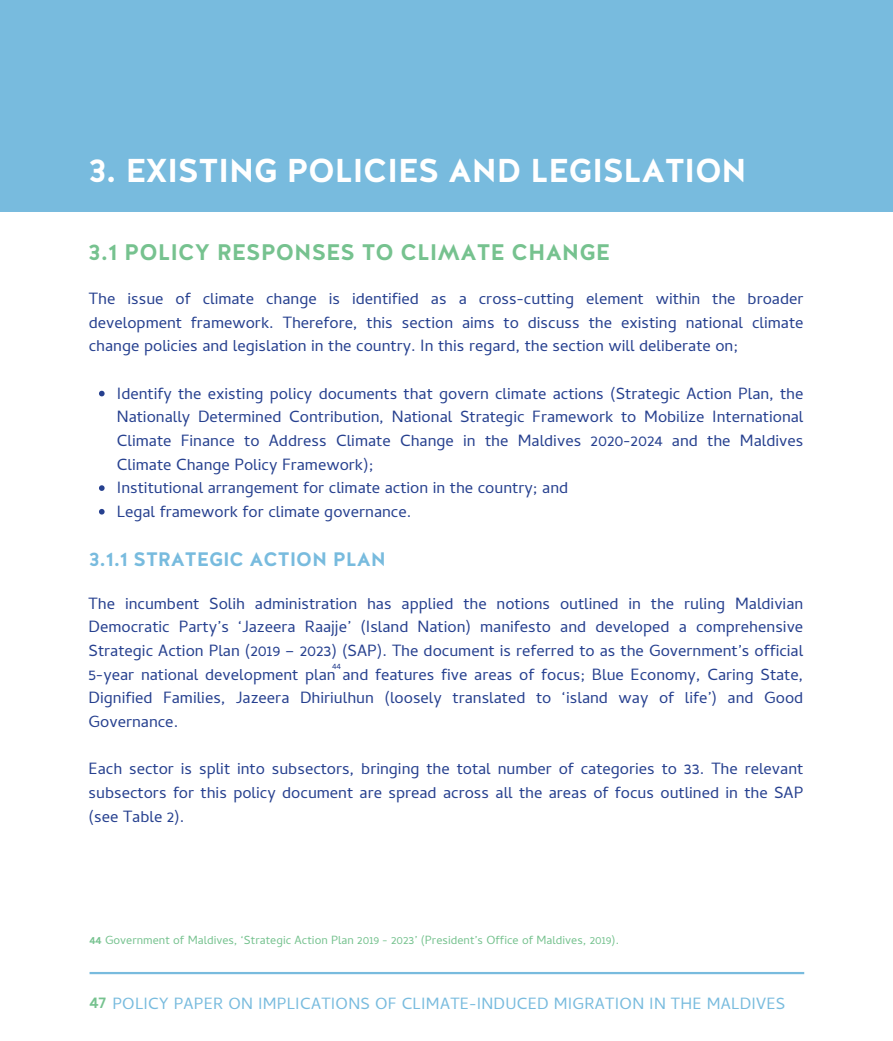
<style>
.page{position:relative;width:893px;height:1041px;background:#fff}
.page>*{position:absolute;margin:0;border:0;box-sizing:border-box;transform-origin:0 0}
.t1{font:700 33px "Halis GR";letter-spacing:-.02em;color:#fff}
.t2{font:700 22.5px "Halis GR";color:#76c28f}
.t3{font:700 19.5px "Halis GR";letter-spacing:-.005em;color:#78bbde}
.t4{font:16.5px/23.7px "Cambay";color:#26408f;text-align:justify}
.t5{font:16.5px "Cambay";letter-spacing:.015em;color:#78bbde}
.t6{font:12px "Cambay";letter-spacing:.005em;color:#76c28f}
.t7{font:9px "Cambay";color:#26408f}
.s1{font-weight:700}
.s2{font-weight:700;font-size:18px;color:#76c28f}
</style>
<div class="page">
<hr style="left:89px;top:972px;width:714px;height:2px;background:#78bbde">
<div style="left:0;top:0;width:892px;height:212px;background:#78bbde"></div>
<svg style="left:99px;top:391px;width:5px;height:5px"></svg>
<svg style="left:99px;top:485px;width:5px;height:6px"></svg>
<svg style="left:99px;top:509px;width:5px;height:5px"></svg>
<p class="t1" style="left:89px;top:149px;width:659px">3. EXISTING POLICIES AND LEGISLATION</p>
<p class="t2" style="left:89px;top:237px;width:522px">3.1 POLICY RESPONSES TO CLIMATE CHANGE</p>
<p class="t4" style="left:89px;top:286px;width:715px">The issue of climate change is identified as a cross-cutting element within the broader development framework. Therefore, this section aims to discuss the existing national climate change policies and legislation in the country. In this regard, the section will deliberate on;</p>
<p class="t4" style="left:117px;top:381px;width:687px">Identify the existing policy documents that govern climate actions (Strategic Action Plan, the Nationally Determined Contribution, National Strategic Framework to Mobilize International Climate Finance to Address Climate Change in the Maldives 2020-2024 and the Maldives Climate Change Policy Framework);</p>
<h3 class="t4" style="left:117px;top:475px;width:452px">Institutional arrangement for climate action in the country; and</h3>
<h5 class="t4" style="left:117px;top:499px;width:296px">Legal framework for climate governance.</h5>
<p class="t3" style="left:89px;top:547px;width:298px">3.1.1 STRATEGIC ACTION PLAN</p>
<p class="t4" style="left:89px;top:591px;width:715px">The incumbent Solih administration has applied the notions outlined in the ruling Maldivian Democratic Party’s ‘Jazeera Raajje’ (Island Nation) manifesto and developed a comprehensive Strategic Action Plan (2019 – 2023) (SAP). The document is referred to as the Government’s official 5-year national development plan and features five areas of focus; Blue Economy, Caring State, Dignified Families, Jazeera Dhiriulhun (loosely translated to ‘island way of life’) and Good Governance.</p>
<p class="t4" style="left:89px;top:756px;width:715px">Each sector is split into subsectors, bringing the total number of categories to 33. The relevant subsectors for this policy document are spread across all the areas of focus outlined in the SAP (see Table 2).</p>
<h4 class="t7" style="left:332px;top:661px;width:10px">44</h4>
<h5 class="t6" style="left:89px;top:932px;width:530px"><span class="s1">44</span> Government of Maldives, ‘Strategic Action Plan 2019 - 2023’ (President’s Office of Maldives, 2019).</h5>
<h1 class="t5" style="left:89px;top:993px;width:697px"><span class="s2">47</span> POLICY PAPER ON IMPLICATIONS OF CLIMATE-INDUCED MIGRATION IN THE MALDIVES</h1>
</div>
